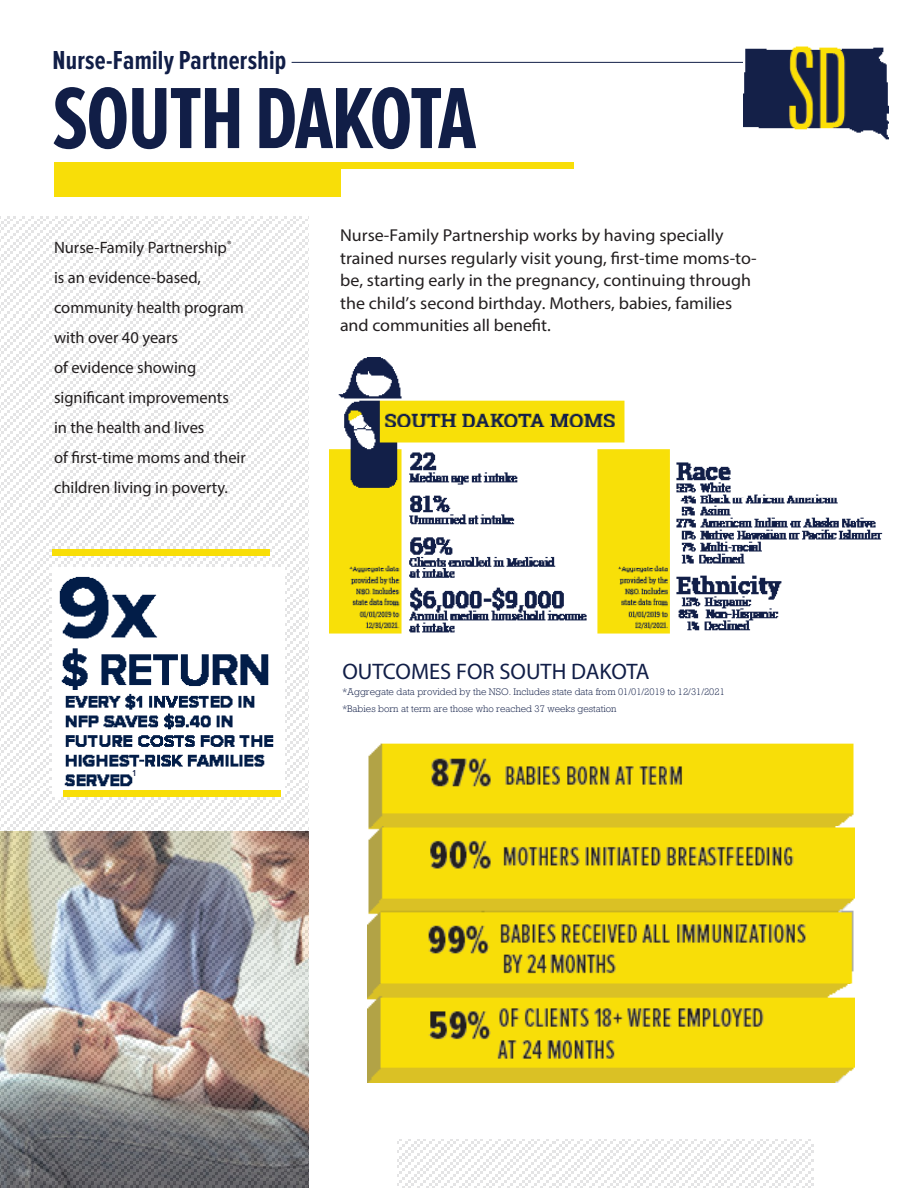
<style>
.page{position:relative;width:918px;height:1188px;background:#fff}
.page>*{position:absolute;margin:0;border:0;box-sizing:border-box;transform-origin:0 0}
.t1{font:700 90px "Proxima Nova Ex Cn";letter-spacing:-.02em;color:#111e47}
.t2{font:700 27px "Proxima Nova Ex Cn";letter-spacing:.01em;color:#111e47}
.Leading_In_Copy{font:22.5px "Myriad Pro";color:#111e47}
.t3{font:17.25px/22.5px "Myriad Pro";color:#231f20;scale:1.04 1}
.t4{font:16.5px/30px "Myriad Pro";color:#231f20}
.t5{font:10.5px "Myriad Pro";color:#231f20}
.Leading_In_Copy-2{font:300 9px "Rockwell Nova";color:#111e47}
.t6{font:600 9px "Proxima Nova Ex Cn";color:#111e47}
</style>
<div class="page">
<img style="left:0;top:217px;width:309px;height:971px">
<div style="left:54px;top:162px;width:520px;height:7px;background:#f8de08"></div>
<div style="left:54px;top:167px;width:286px;height:29px;background:#f8de08"></div>
<hr style="left:292px;top:62px;width:564px;height:1px;background:#111e47">
<img style="left:52px;top:568px;width:232px;height:229px">
<div style="left:52px;top:550px;width:218px;height:6px;background:#f8de08"></div>
<div style="left:63px;top:790px;width:217px;height:7px;background:#f8de08"></div>
<img style="left:368px;top:743px;width:486px;height:339px">
<img style="left:329px;top:358px;width:554px;height:276px">
<img style="left:743px;top:46px;width:145px;height:94px">
<p class="t2" style="left:52px;top:47px;width:235px">Nurse-Family Partnership</p>
<p class="t1" style="left:52px;top:77px;width:425px">SOUTH DAKOTA</p>
<p class="t4" style="left:54px;top:232px;width:175px">Nurse-Family Partnership</p>
<p class="t5" style="left:227px;top:238px;width:6px">®</p>
<p class="t4" style="left:54px;top:262px;width:192px">is an evidence-based, community health program with over 40 years</p>
<p class="t4" style="left:54px;top:352px;width:176px">of evidence showing significant improvements</p>
<p class="t4" style="left:54px;top:412px;width:152px">in the health and lives</p>
<p class="t4" style="left:54px;top:442px;width:193px">of first-time moms and their children living in poverty.</p>
<p class="t6" style="left:133px;top:769px;width:4px">1</p>
<p class="t3" style="left:340px;top:224px;width:402px">Nurse-Family Partnership works by having specially trained nurses regularly visit young, first-time moms-to&shy;be, starting early in the pregnancy, continuing through the child’s second birthday. Mothers, babies, families and communities all benefit.</p>
<p class="Leading_In_Copy" style="left:342px;top:658px;width:309px">OUTCOMES FOR SOUTH DAKOTA</p>
<p class="Leading_In_Copy-2" style="left:342px;top:687px;width:384px">*Aggregate data provided by the NSO. Includes state data from 01/01/2019 to 12/31/2021</p>
<p class="Leading_In_Copy-2" style="left:342px;top:703px;width:276px">*Babies born at term are those who reached 37 weeks gestation</p>
</div>
